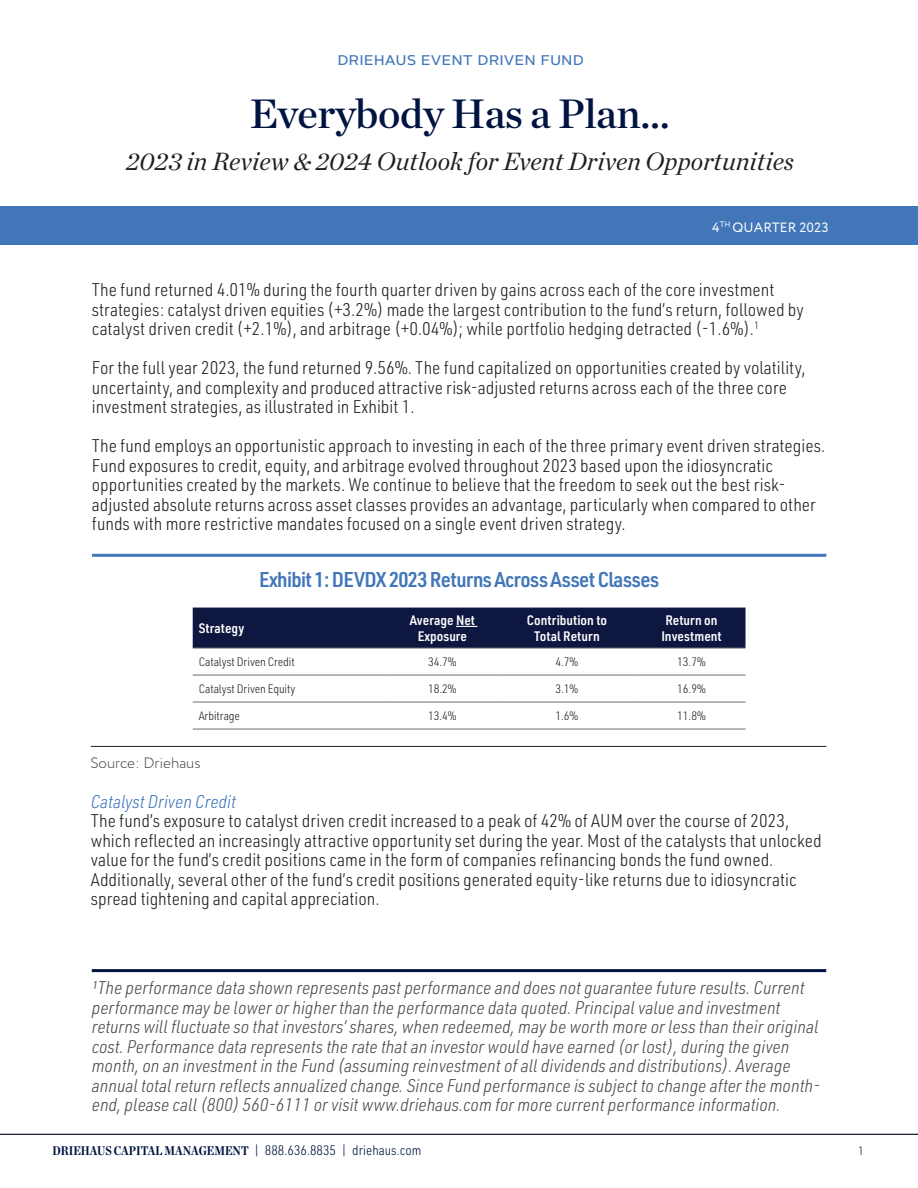
<style>
.page{position:relative;width:918px;height:1188px;background:#fff}
.page>*{position:absolute;margin:0;border:0;box-sizing:border-box;transform-origin:0 0}
.t1{font:42px "Chronicle Deck Semi";letter-spacing:-.01em;color:#001441}
.t2{font:italic 25.5px "Chronicle Deck";color:#231f20}
.t3{font:600 21px "URWDIN Semi Cond";letter-spacing:-.03em;color:#4176b9}
.t4{font:300 18px/19.5px "URWDIN Semi Cond";color:#231f20}
.t5{font:italic 300 18px/19.5px "URWDIN Semi Cond";color:#4b4c4d}
.t6{font:18px "Alright Sans";color:#4176b9}
.t7{font:italic 300 18px "URWDIN Semi Cond";color:#4176b9}
.t8{font:300 15px "Circe";color:#4b4c4d}
.t9{font:600 13.5px/16.2px "URWDIN Semi Cond";color:#fff;text-align:center}
.t10{font:300 13.5px "URWDIN Semi Cond";color:#001340}
.t11{font:13.5px "Circe";letter-spacing:.01em;color:#fff}
.t12{font:300 12px "URWDIN Semi Cond";letter-spacing:-.01em;color:#231f20}
.s1{font-family:"Chronicle Deck Cond";font-weight:700;font-size:12.75px}
</style>
<div class="page">
<div style="left:0;top:206px;width:918px;height:38px;background:#4176b9"></div>
<hr style="left:0;top:1134px;width:918px;height:1px;background:#1f2043">
<hr style="left:92px;top:969px;width:734px;height:3px;background:#001441">
<hr style="left:92px;top:554px;width:734px;height:3px;background:#4176b9">
<hr style="left:91px;top:746px;width:735px;height:1px;background:#231f20">
<svg style="left:193px;top:674px;width:553px;height:55px"></svg>
<hr style="left:193px;top:648px;width:195px;height:1px;background:#6c6d70">
<hr style="left:388px;top:648px;width:108px;height:1px;background:#6c6d70">
<hr style="left:193px;top:675px;width:195px;height:1px;background:#6c6d70">
<hr style="left:388px;top:675px;width:108px;height:1px;background:#6c6d70">
<hr style="left:193px;top:702px;width:195px;height:1px;background:#6c6d70">
<hr style="left:388px;top:702px;width:108px;height:1px;background:#6c6d70">
<hr style="left:193px;top:729px;width:195px;height:1px;background:#6c6d70">
<hr style="left:388px;top:729px;width:108px;height:1px;background:#6c6d70">
<hr style="left:496px;top:648px;width:142px;height:1px;background:#6c6d70">
<hr style="left:496px;top:675px;width:142px;height:1px;background:#6c6d70">
<hr style="left:496px;top:702px;width:142px;height:1px;background:#6c6d70">
<hr style="left:496px;top:729px;width:142px;height:1px;background:#6c6d70">
<hr style="left:638px;top:648px;width:108px;height:1px;background:#6c6d70">
<hr style="left:638px;top:675px;width:108px;height:1px;background:#6c6d70">
<hr style="left:638px;top:702px;width:108px;height:1px;background:#6c6d70">
<hr style="left:638px;top:729px;width:108px;height:1px;background:#6c6d70">
<div style="left:193px;top:608px;width:553px;height:40px;background:#0e1740"></div>
<p class="t6" style="left:337px;top:47px;width:248px">driehaus event driven fund</p>
<p class="t1" style="left:250px;top:81px;width:422px">Everybody Has a Plan…</p>
<p class="t2" style="left:126px;top:142px;width:670px">2023 in Review &amp; 2024 Outlook for Event Driven Opportunities</p>
<p class="t11" style="left:712px;top:218px;width:118px">4<sup>TH</sup> QUARTER 2023</p>
<p class="t4" style="left:92px;top:280px;width:714px">The fund returned 4.01% during the fourth quarter driven by gains across each of the core investment strategies: catalyst driven equities (+3.2%) made the largest contribution to the fund’s return, followed by catalyst driven credit (+2.1%), and arbitrage (+0.04%); while portfolio hedging detracted (-1.6%).<sup>1</sup></p>
<p class="t4" style="left:92px;top:358px;width:715px">For the full year 2023, the fund returned 9.56%. The fund capitalized on opportunities created by volatility, uncertainty, and complexity and produced attractive risk-adjusted returns across each of the three core investment strategies, as illustrated in Exhibit 1.</p>
<p class="t4" style="left:92px;top:436px;width:735px">The fund employs an opportunistic approach to investing in each of the three primary event driven strategies.<br>Fund exposures to credit, equity, and arbitrage evolved throughout 2023 based upon the idiosyncratic opportunities created by the markets. We continue to believe that the freedom to seek out the best risk&shy;adjusted absolute returns across asset classes provides an advantage, particularly when compared to other funds with more restrictive mandates focused on a single event driven strategy.</p>
<p class="t3" style="left:259px;top:565px;width:401px">Exhibit 1: DEVDX 2023 Returns Across Asset Classes</p>
<p class="t9" style="left:199px;top:619px;width:47px">Strategy</p>
<p class="t9" style="left:410px;top:611px;width:67px">Average Net<br>Exposure</p>
<p class="t9" style="left:527px;top:611px;width:82px">Contribution to</p>
<p class="t9" style="left:534px;top:627px;width:67px">Total Return</p>
<p class="t9" style="left:661px;top:611px;width:62px">Return on<br>Investment</p>
<p class="t12" style="left:199px;top:654px;width:97px">Catalyst Driven Credit</p>
<p class="t12" style="left:428px;top:654px;width:30px">34.7%</p>
<p class="t12" style="left:556px;top:654px;width:24px">4.7%</p>
<p class="t12" style="left:677px;top:654px;width:30px">13.7%</p>
<p class="t12" style="left:199px;top:681px;width:98px">Catalyst Driven Equity</p>
<p class="t12" style="left:428px;top:681px;width:30px">18.2%</p>
<p class="t12" style="left:556px;top:681px;width:24px">3.1%</p>
<p class="t12" style="left:677px;top:681px;width:30px">16.9%</p>
<p class="t12" style="left:199px;top:708px;width:43px">Arbitrage</p>
<p class="t12" style="left:428px;top:708px;width:30px">13.4%</p>
<p class="t12" style="left:556px;top:708px;width:24px">1.6%</p>
<p class="t12" style="left:677px;top:708px;width:30px">11.8%</p>
<p class="t8" style="left:90px;top:753px;width:112px">Source: Driehaus</p>
<p class="t7" style="left:91px;top:790px;width:147px">Catalyst Driven Credit</p>
<p class="t4" style="left:91px;top:811px;width:733px">The fund’s exposure to catalyst driven credit increased to a peak of 42% of AUM over the course of 2023, which reflected an increasingly attractive opportunity set during the year. Most of the catalysts that unlocked value for the fund’s credit positions came in the form of companies refinancing bonds the fund owned.<br>Additionally, several other of the fund’s credit positions generated equity-like returns due to idiosyncratic spread tightening and capital appreciation.</p>
<p class="t5" style="left:92px;top:977px;width:730px">1The performance data shown represents past performance and does not guarantee future results. Current performance may be lower or higher than the performance data quoted. Principal value and investment returns will fluctuate so that investors’ shares, when redeemed, may be worth more or less than their original cost. Performance data represents the rate that an investor would have earned (or lost), during the given month, on an investment in the Fund (assuming reinvestment of all dividends and distributions). Average annual total return reflects annualized change. Since Fund performance is subject to change after the month&shy;end, please call (800) 560-6111 or visit www.driehaus.com for more current performance information.</p>
<p class="t10" style="left:52px;top:1142px;width:371px"><span class="s1">DRIEHAUS CAPITAL MANAGEMENT</span> | 888.636.8835 | driehaus.com</p>
<p class="t12" style="left:858px;top:1143px;width:7px">1</p>
</div>
